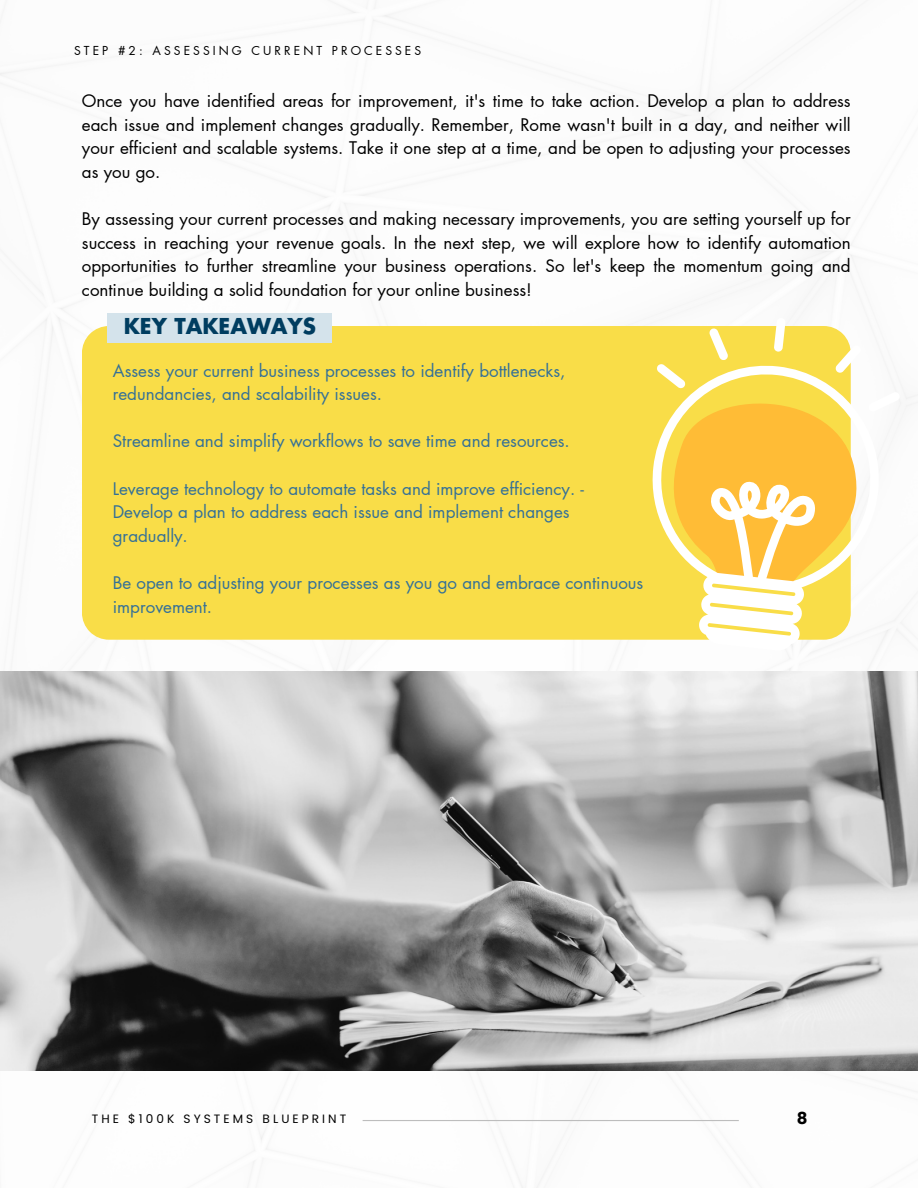
<style>
.page{position:relative;width:918px;height:1188px;background:#fff}
.page>*{position:absolute;margin:0;border:0;box-sizing:border-box;transform-origin:0 0}
.t1{font:700 21.45px "Futura LT Pro";color:#003d60}
.t2{font:16.95px/23.7px "Futura LT Pro";color:#000;text-align:justify}
.t3{font:16.95px/23.7px "Futura LT Pro";color:#347097}
.t4{font:700 16.65px "Poppins";color:#000}
.t5{font:12.15px "Futura LT Pro";letter-spacing:.25em;color:#000}
.t6{font:12.15px "Poppins";letter-spacing:.25em;color:#000}
</style>
<div class="page">
<hr style="left:363px;top:1120px;width:376px;height:1px;background:#bdbdbd">
<div style="left:82px;top:326px;width:574px;height:314px;background:#f9dd48"></div>
<svg style="left:653px;top:360px;width:230px;height:291px"></svg>
<svg style="left:656px;top:326px;width:244px;height:264px"></svg>
<img style="left:0;top:671px;width:918px;height:400px">
<div style="left:108px;top:313px;width:224px;height:30px;background:#d4e3eb"></div>
<p class="t5" style="left:74px;top:45px;width:349px">STEP #2: ASSESSING CURRENT PROCESSES</p>
<p class="t2" style="left:82px;top:90px;width:770px">Once you have identified areas for improvement, it's time to take action. Develop a plan to address each issue and implement changes gradually. Remember, Rome wasn't built in a day, and neither will your efficient and scalable systems. Take it one step at a time, and be open to adjusting your processes as you go.</p>
<p class="t2" style="left:82px;top:208px;width:770px">By assessing your current processes and making necessary improvements, you are setting yourself up for success in reaching your revenue goals. In the next step, we will explore how to identify automation opportunities to further streamline your business operations. So let's keep the momentum going and continue building a solid foundation for your online business!</p>
<p class="t1" style="left:124px;top:316px;width:194px">KEY TAKEAWAYS</p>
<p class="t3" style="left:113px;top:359px;width:454px">Assess your current business processes to identify bottlenecks, redundancies, and scalability issues.</p>
<p class="t3" style="left:113px;top:430px;width:459px">Streamline and simplify workflows to save time and resources.</p>
<p class="t3" style="left:113px;top:477px;width:473px">Leverage technology to automate tasks and improve efficiency. -<br>Develop a plan to address each issue and implement changes gradually.</p>
<p class="t3" style="left:113px;top:572px;width:532px">Be open to adjusting your processes as you go and embrace continuous improvement.</p>
<p class="t6" style="left:92px;top:1110px;width:256px">THE $100K SYSTEMS BLUEPRINT</p>
<p class="t4" style="left:797px;top:1107px;width:12px">8</p>
</div>
